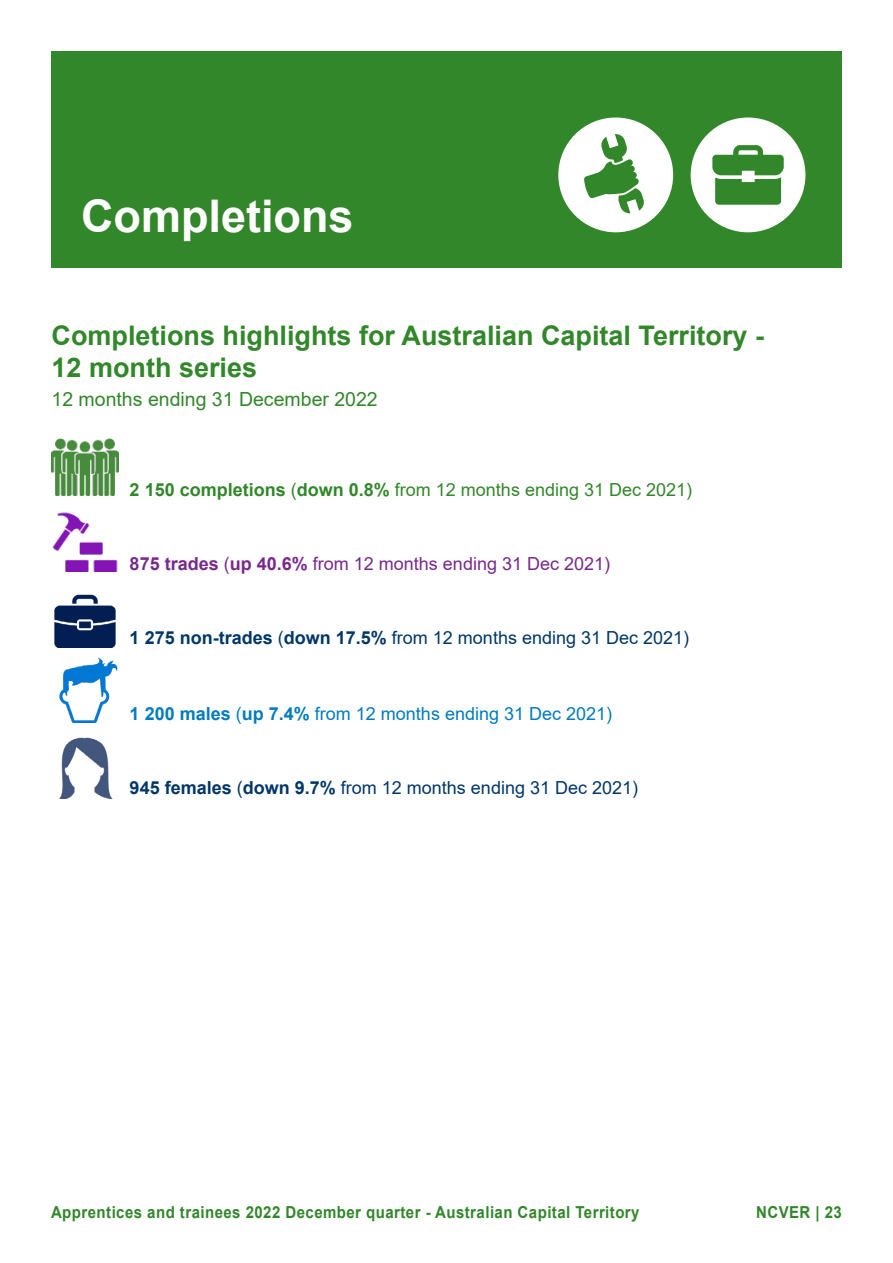
<style>
.page{position:relative;width:893px;height:1263px;background:#fff}
.page>*{position:absolute;margin:0;border:0;box-sizing:border-box;transform-origin:0 0}
.Chapter_heading{font:700 45px "Arial";color:#fff}
.Chart_heading{font:700 27px/32.4px "Arial";color:#32872a}
.Chart_subheading{font:19.5px "Arial";color:#32872a}
.t1{font:18px "Arial";color:#003768}
.t2{font:18px "Arial";color:#32872a}
.t3{font:18px "Arial";color:#79288c}
.t4{font:18px "Arial";color:#007cbf}
.t5{font:700 16.5px "Arial";letter-spacing:.03em;color:#32872a;scale:.91 1}
.s1{font-weight:700}
</style>
<div class="page">
<div style="left:51px;top:51px;width:791px;height:216px;background:#32872a"></div>
<div style="left:558px;top:117px;width:115px;height:115px;background:#fff;border-radius:50%"></div>
<svg style="left:584px;top:134px;width:60px;height:80px"></svg>
<div style="left:691px;top:117px;width:114px;height:115px;background:#fff;border-radius:50%"></div>
<svg style="left:712px;top:145px;width:72px;height:60px"></svg>
<img style="left:54px;top:594px;width:62px;height:53px">
<img style="left:59px;top:657px;width:59px;height:66px">
<img style="left:59px;top:737px;width:53px;height:61px">
<img style="left:51px;top:438px;width:68px;height:57px">
<img style="left:52px;top:512px;width:66px;height:59px">
<p class="Chapter_heading" style="left:81px;top:185px;width:274px">Completions</p>
<p class="Chart_heading" style="left:52px;top:319px;width:714px">Completions highlights for Australian Capital Territory -<br>12 month series</p>
<p class="Chart_subheading" style="left:52px;top:385px;width:328px">12 months ending 31 December 2022</p>
<p class="Chart_heading" style="left:54px;top:335px;width:224px">- 12 month series</p>
<p class="t2" style="left:130px;top:477px;width:564px"><span class="s1">2 150 completions</span> (<span class="s1">down 0.8%</span> from 12 months ending 31 Dec 2021)</p>
<p class="t3" style="left:130px;top:551px;width:482px"><span class="s1">875 trades</span> (<span class="s1">up 40.6%</span> from 12 months ending 31 Dec 2021)</p>
<p class="t1" style="left:130px;top:626px;width:561px"><span class="s1">1 275 non-trades</span> (<span class="s1">down 17.5%</span> from 12 months ending 31 Dec 2021)</p>
<p class="t4" style="left:130px;top:701px;width:484px"><span class="s1">1 200 males</span> (<span class="s1">up 7.4%</span> from 12 months ending 31 Dec 2021)</p>
<p class="t1" style="left:130px;top:775px;width:510px"><span class="s1">945 females</span> (<span class="s1">down 9.7%</span> from 12 months ending 31 Dec 2021)</p>
<p class="t5" style="left:51px;top:1200px;width:648px">Apprentices and trainees 2022 December quarter - Australian Capital Territory</p>
<p class="t5" style="left:756px;top:1200px;width:96px">NCVER | 23</p>
</div>
